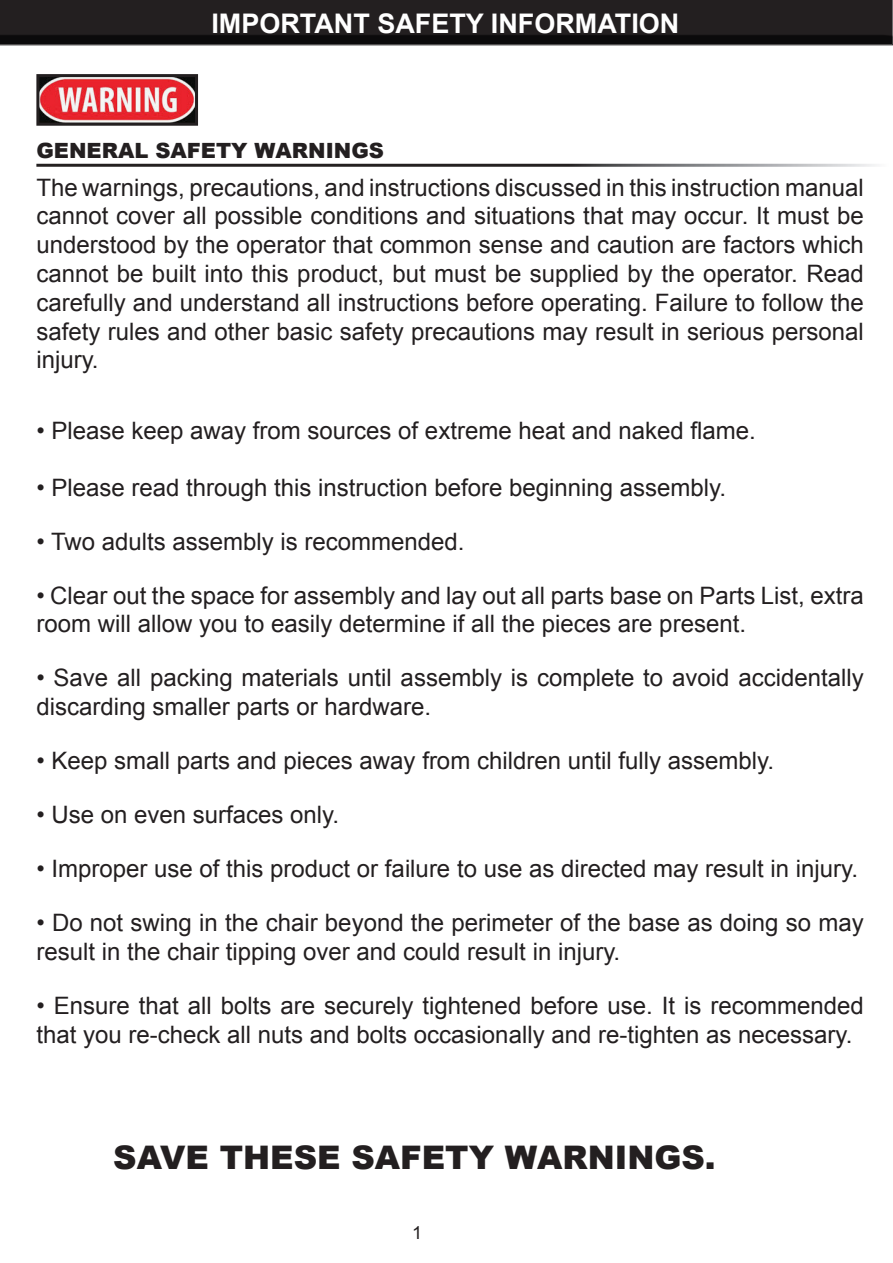
<style>
.page{position:relative;width:893px;height:1263px;background:#fff}
.page>*{position:absolute;margin:0;border:0;box-sizing:border-box;transform-origin:0 0}
.t1{font:900 32.4px "Arial";color:#231f20}
.t2{font:700 27px "Arial";color:#fff}
.t3{font:24px/28.8px "Arial";color:#231f20}
.t4{font:900 21px "Arial";color:#231f20}
.t5{font:18px "Arial";color:#231f20}
</style>
<div class="page">
<img style="left:40px;top:78px;width:154px;height:44px">
<div style="left:36px;top:74px;width:162px;height:52px;border:3px solid #231f20"></div>
<div style="left:0;top:0;width:893px;height:6px;background:#231f20"></div>
<div style="left:0;top:6px;width:893px;height:42px;background:#231f20;opacity:.75"></div>
<p class="t2" style="left:211px;top:6px;width:469px">IMPORTANT SAFETY INFORMATION</p>
<p class="t4" style="left:36px;top:136px;width:349px">GENERAL SAFETY WARNINGS</p>
<p class="t3" style="left:36px;top:173px;width:829px;text-align:justify">The warnings, precautions, and instructions discussed in this instruction manual cannot cover all possible conditions and situations that may occur. It must be understood by the operator that common sense and caution are factors which cannot be built into this product, but must be supplied by the operator. Read carefully and understand all instructions before operating. Failure to follow the safety rules and other basic safety precautions may result in serious personal injury.</p>
<p class="t3" style="left:36px;top:416px;width:721px">• Please keep away from sources of extreme heat and naked flame.</p>
<p class="t3" style="left:36px;top:473px;width:691px">• Please read through this instruction before beginning assembly.</p>
<p class="t3" style="left:36px;top:527px;width:430px">• Two adults assembly is recommended.</p>
<p class="t3" style="left:36px;top:581px;width:829px">• Clear out the space for assembly and lay out all parts base on Parts List, extra room will allow you to easily determine if all the pieces are present.</p>
<p class="t3" style="left:36px;top:664px;width:829px">• Save all packing materials until assembly is complete to avoid accidentally discarding smaller parts or hardware.</p>
<p class="t3" style="left:36px;top:747px;width:739px">• Keep small parts and pieces away from children until fully assembly.</p>
<p class="t3" style="left:36px;top:801px;width:304px">• Use on even surfaces only.</p>
<p class="t3" style="left:36px;top:855px;width:823px">• Improper use of this product or failure to use as directed may result in injury.</p>
<p class="t3" style="left:36px;top:909px;width:829px">• Do not swing in the chair beyond the perimeter of the base as doing so may result in the chair tipping over and could result in injury.</p>
<p class="t3" style="left:36px;top:991px;width:829px">• Ensure that all bolts are securely tightened before use. It is recommended that you re-check all nuts and bolts occasionally and re-tighten as necessary.</p>
<p class="t1" style="left:113px;top:1133px;width:604px">SAVE THESE SAFETY WARNINGS.</p>
<p class="t5" style="left:412px;top:1221px;width:12px">1</p>
</div>
